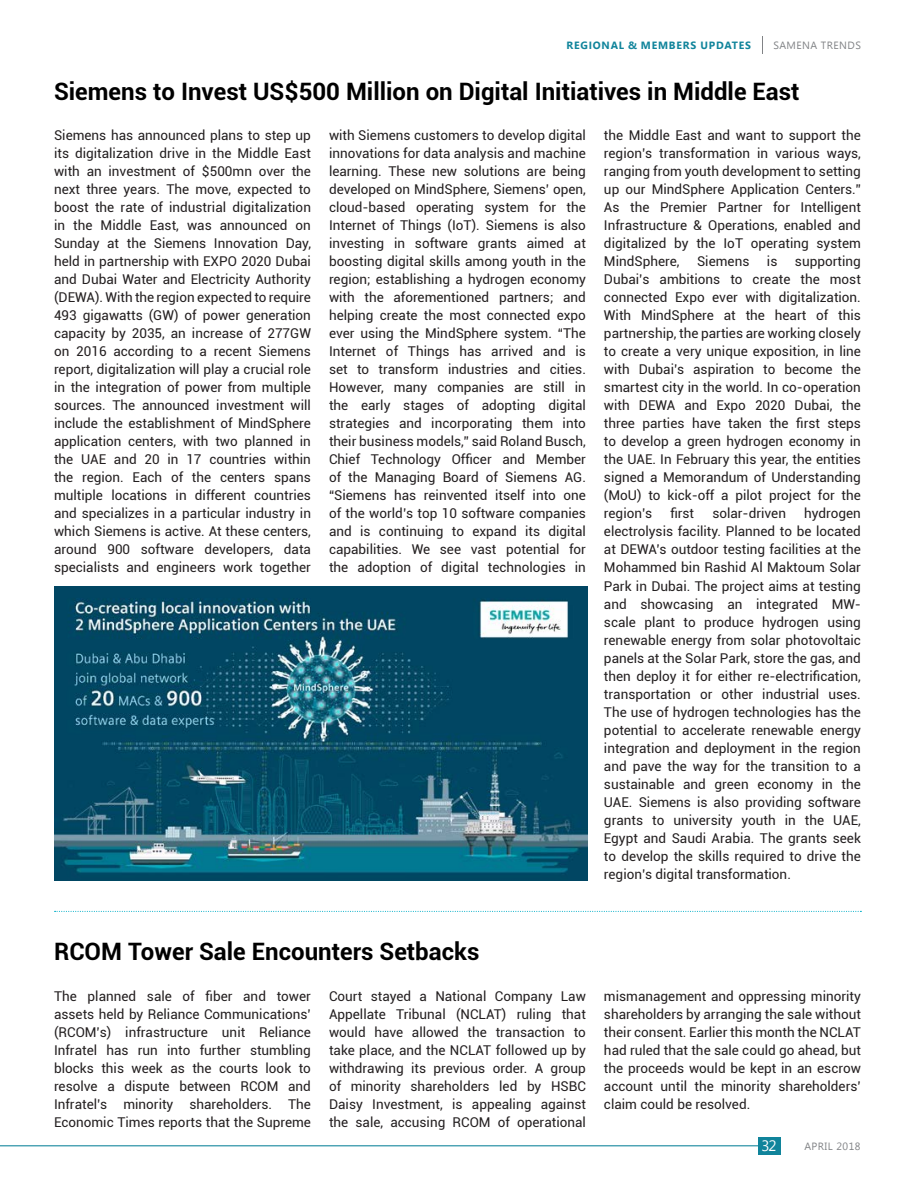
<style>
.page{position:relative;width:915px;height:1191px;background:#fff}
.page>*{position:absolute;margin:0;border:0;box-sizing:border-box;transform-origin:0 0}
.TEXT_TITLE_black{font:700 24px "Roboto";color:#000}
.t1{font:15px "Segoe UI";color:#fff}
.TEXT_TITLE_black-2{font:13.5px/18px "Roboto";color:#231f20;text-align:justify}
.t2{font:700 10.5px "Segoe UI";letter-spacing:.075em;color:#10849b}
.t3{font:10.5px "Segoe UI";letter-spacing:.04em;color:#818386}
</style>
<div class="page">
<hr style="left:0;top:1145px;width:758px;height:1px;background:#10849b">
<div style="left:757px;top:1137px;width:23px;height:17px;background:#10849b"></div>
<img style="left:54px;top:587px;width:533px;height:293px">
<svg style="left:55px;top:911px;width:806px;height:1px"></svg>
<p class="t2" style="left:566px;top:37px;width:186px">REGIONAL &amp; MEMBERS UPDATES</p>
<p class="t3" style="left:773px;top:38px;width:89px">SAMENA TRENDS</p>
<p class="TEXT_TITLE_black" style="left:54px;top:75px;width:746px">Siemens to Invest US$500 Million on Digital Initiatives in Middle East</p>
<p class="TEXT_TITLE_black-2" style="left:54px;top:126px;width:258px">Siemens has announced plans to step up its digitalization drive in the Middle East with an investment of $500mn over the next three years. The move, expected to boost the rate of industrial digitalization in the Middle East, was announced on Sunday at the Siemens Innovation Day, held in partnership with EXPO 2020 Dubai and Dubai Water and Electricity Authority (DEWA). With the region expected to require 493 gigawatts (GW) of power generation capacity by 2035, an increase of 277GW on 2016 according to a recent Siemens report, digitalization will play a crucial role in the integration of power from multiple sources. The announced investment will include the establishment of MindSphere application centers, with two planned in the UAE and 20 in 17 countries within the region. Each of the centers spans multiple locations in different countries and specializes in a particular industry in which Siemens is active. At these centers, around 900 software developers, data specialists and engineers work together</p>
<p class="TEXT_TITLE_black-2" style="left:329px;top:126px;width:258px">with Siemens customers to develop digital innovations for data analysis and machine learning. These new solutions are being developed on MindSphere, Siemens’ open, cloud-based operating system for the Internet of Things (IoT). Siemens is also investing in software grants aimed at boosting digital skills among youth in the region; establishing a hydrogen economy with the aforementioned partners; and helping create the most connected expo ever using the MindSphere system. “The Internet of Things has arrived and is set to transform industries and cities.<br>However, many companies are still in the early stages of adopting digital strategies and incorporating them into their business models,” said Roland Busch, Chief Technology Officer and Member of the Managing Board of Siemens AG. “Siemens has reinvented itself into one of the world’s top 10 software companies and is continuing to expand its digital capabilities. We see vast potential for the adoption of digital technologies in</p>
<p class="TEXT_TITLE_black-2" style="left:603px;top:126px;width:258px">the Middle East and want to support the region’s transformation in various ways, ranging from youth development to setting up our MindSphere Application Centers.” As the Premier Partner for Intelligent Infrastructure &amp; Operations, enabled and digitalized by the IoT operating system MindSphere,</p>
<p class="TEXT_TITLE_black-2" style="left:603px;top:252px;width:258px;text-indent:191px">supporting Dubai’s ambitions to create the most connected Expo ever with digitalization.<br>With MindSphere at the heart of this partnership, the parties are working closely to create a very unique exposition, in line with Dubai’s aspiration to become the smartest city in the world. In co-operation with DEWA and Expo 2020 Dubai, the three parties have taken the first steps to develop a green hydrogen economy in the UAE. In February this year, the entities signed a Memorandum of Understanding (MoU) to kick-off a pilot project for the region’s</p>
<p class="TEXT_TITLE_black-2" style="left:696px;top:252px;width:54px">Siemens</p>
<p class="TEXT_TITLE_black-2" style="left:766px;top:252px;width:12px">is</p>
<p class="TEXT_TITLE_black-2" style="left:670px;top:504px;width:25px">first</p>
<p class="TEXT_TITLE_black-2" style="left:712px;top:504px;width:75px">solar-driven</p>
<p class="TEXT_TITLE_black-2" style="left:603px;top:504px;width:258px;text-indent:200px">hydrogen electrolysis facility. Planned to be located at DEWA’s outdoor testing facilities at the Mohammed bin Rashid Al Maktoum Solar Park in Dubai. The project aims at testing and showcasing an integrated MW&shy;scale plant to produce hydrogen using renewable energy from solar photovoltaic panels at the Solar Park, store the gas, and then deploy it for either re-electrification, transportation or other industrial uses.<br>The use of hydrogen technologies has the potential to accelerate renewable energy integration and deployment in the region and pave the way for the transition to a sustainable and green economy in the UAE. Siemens is also providing software grants to university youth in the UAE, Egypt and Saudi Arabia. The grants seek to develop the skills required to drive the region’s digital transformation.</p>
<p class="TEXT_TITLE_black" style="left:54px;top:935px;width:426px">RCOM Tower Sale Encounters Setbacks</p>
<p class="TEXT_TITLE_black-2" style="left:54px;top:986px;width:258px">The planned sale of fiber and tower assets held by Reliance Communications’ (RCOM’s) infrastructure unit Reliance Infratel has run into further stumbling blocks this week as the courts look to resolve a dispute between RCOM and Infratel’s minority shareholders. The Economic Times reports that the Supreme</p>
<p class="TEXT_TITLE_black-2" style="left:329px;top:986px;width:258px">Court stayed a National Company Law Appellate Tribunal (NCLAT) ruling that would have allowed the transaction to take place, and the NCLAT followed up by withdrawing its previous order. A group of minority shareholders led by HSBC Daisy Investment, is appealing against the sale, accusing RCOM of operational</p>
<p class="TEXT_TITLE_black-2" style="left:603px;top:986px;width:258px">mismanagement and oppressing minority shareholders by arranging the sale without their consent. Earlier this month the NCLAT had ruled that the sale could go ahead, but the proceeds would be kept in an escrow account until the minority shareholders’ claim could be resolved.</p>
<p class="t1" style="left:761px;top:1135px;width:17px">32</p>
<p class="t3" style="left:804px;top:1138px;width:57px">APRIL 2018</p>
</div>
